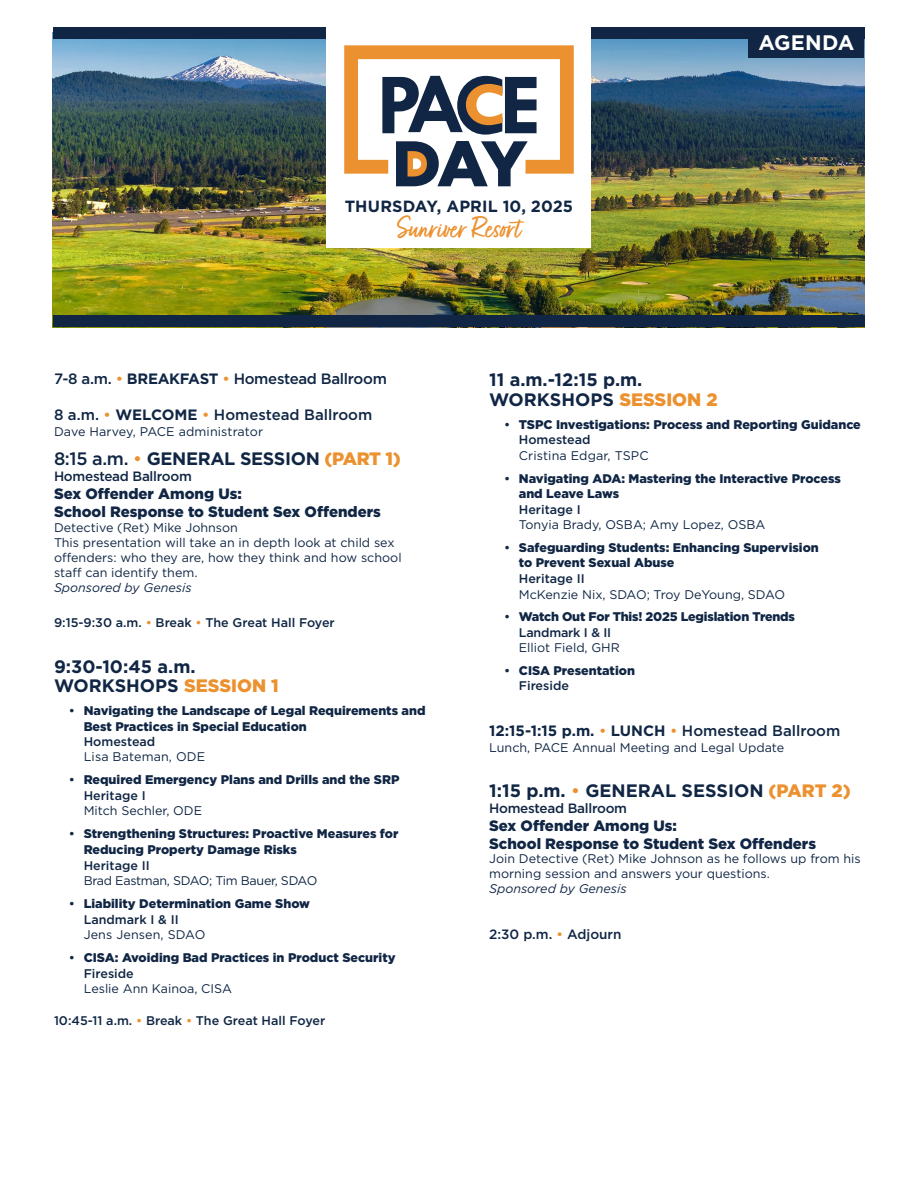
<style>
.page{position:relative;width:918px;height:1188px;background:#fff}
.page>*{position:absolute;margin:0;border:0;box-sizing:border-box;transform-origin:0 0}
.t1{font:34.5px "Fave Script Pro";color:#ec912f}
.t2{font:700 21px "Gotham";letter-spacing:.01em;color:#fff}
.Presenter{font:700 18px/19.5px "Gotham";color:#102644}
.Presenter-2{font:700 18px "Gotham";letter-spacing:-.02em;color:#102644}
.t3{font:700 16.2px "Gotham";letter-spacing:.01em;color:#102644}
.Presenter-3{font:900 15px/18px "Gotham";color:#102644}
.Presenter-4{font:700 15px "Gotham";color:#102644}
.Presenter-5{font:500 15px "Gotham";letter-spacing:-.02em;color:#102644}
.Presenter-6{font:500 15px "Gotham";color:#102644}
.Presenter-7{font:500 13.5px "Gotham";letter-spacing:-.02em;color:#102644}
.Presenter-8{font:500 13.5px "Gotham";color:#102644}
.t4{font:900 12.6px/15.8px "Gotham";color:#102644}
.Presenter-9{font:12.6px/14.9px "Gotham";color:#102644}
.Presenter-10{font:500 12.6px "Gotham";color:#102644}
.s1{color:#ec912f}
.s2{font-weight:700}
.s3{font-weight:500}
.s4{font-weight:500;color:#ec912f}
.s5{font-weight:900;color:#ec912f}
.s6{font-style:italic}
.s7{font-weight:400}
</style>
<div class="page">
<img style="left:53px;top:39px;width:811px;height:276px">
<div style="left:53px;top:315px;width:811px;height:12px;background:#102644"></div>
<div style="left:53px;top:27px;width:811px;height:12px;background:#102644"></div>
<div style="left:327px;top:24px;width:264px;height:223px;background:#fff"></div>
<div style="left:749px;top:27px;width:115px;height:31px;background:#102644"></div>
<svg style="left:344px;top:45px;width:230px;height:141px"></svg>
<p class="t3" style="left:345px;top:195px;width:230px">THURSDAY, APRIL 10, 2025</p>
<p class="t1" style="left:397px;top:209px;width:126px">Sunriver Resort</p>
<p class="t2" style="left:758px;top:29px;width:97px">AGENDA</p>
<p class="Presenter-5" style="left:54px;top:369px;width:334px">7-8 a.m. <span class="s1">•</span> <span class="s2">BREAKFAST</span> <span class="s1">•</span> Homestead Ballroom</p>
<p class="Presenter-6" style="left:54px;top:405px;width:320px">8 a.m. <span class="s1">•</span> <span class="s2">WELCOME</span> <span class="s1">•</span> Homestead Ballroom</p>
<p class="Presenter-9" style="left:54px;top:424px;width:211px">Dave Harvey, PACE administrator</p>
<p class="Presenter-2" style="left:54px;top:447px;width:348px"><span class="s3">8:15 a.m.</span> <span class="s4">•</span> GENERAL SESSION <span class="s5">(PART 1)</span></p>
<p class="Presenter-7" style="left:54px;top:468px;width:139px">Homestead Ballroom</p>
<p class="Presenter-3" style="left:54px;top:485px;width:328px">Sex Offender Among Us:<br>School Response to Student Sex Offenders</p>
<p class="Presenter-9" style="left:54px;top:520px;width:349px">Detective (Ret) Mike Johnson<br>This presentation will take an in depth look at child sex offenders: who they are, how they think and how school staff can identify them.<br><span class="s6">Sponsored by Genesis</span></p>
<p class="Presenter-10" style="left:54px;top:615px;width:282px">9:15-9:30 a.m. <span class="s1">•</span> Break <span class="s1">•</span> The Great Hall Foyer</p>
<p class="Presenter" style="left:54px;top:657px;width:226px">9:30-10:45 a.m.<br>WORKSHOPS <span class="s5">SESSION 1</span></p>
<p class="t4" style="left:84px;top:703px;width:343px;text-indent:-15px"><span class="s3">•</span> Navigating the Landscape of Legal Requirements and<br>Best Practices in Special Education<br><span class="s3">Homestead<br></span><span class="s7">Lisa Bateman, ODE</span></p>
<p class="t4" style="left:84px;top:772px;width:317px;text-indent:-15px"><span class="s3">•</span> Required Emergency Plans and Drills and the SRP<br><span class="s3">Heritage I<br></span><span class="s7">Mitch Sechler, ODE</span></p>
<p class="t4" style="left:84px;top:826px;width:316px;text-indent:-15px"><span class="s3">•</span> Strengthening Structures: Proactive Measures for Reducing Property Damage Risks<br><span class="s3">Heritage II<br></span><span class="s7">Brad Eastman, SDAO; Tim Bauer, SDAO</span></p>
<p class="t4" style="left:84px;top:895px;width:228px;text-indent:-15px"><span class="s3">•</span> Liability Determination Game Show<br><span class="s3">Landmark I &amp; II<br></span><span class="s7">Jens Jensen, SDAO</span></p>
<p class="t4" style="left:84px;top:950px;width:313px;text-indent:-15px"><span class="s3">•</span> CISA: Avoiding Bad Practices in Product Security<br><span class="s3">Fireside<br></span><span class="s7">Leslie Ann Kainoa, CISA</span></p>
<p class="Presenter-10" style="left:54px;top:1012px;width:273px">10:45-11 a.m. <span class="s1">•</span> Break <span class="s1">•</span> The Great Hall Foyer</p>
<p class="Presenter" style="left:489px;top:370px;width:230px">11 a.m.-12:15 p.m.<br>WORKSHOPS <span class="s5">SESSION 2</span></p>
<p class="t4" style="left:519px;top:416px;width:344px;text-indent:-15px"><span class="s3">•</span> TSPC Investigations: Process and Reporting Guidance<br><span class="s3">Homestead<br></span><span class="s7">Cristina Edgar, TSPC</span></p>
<p class="t4" style="left:519px;top:470px;width:324px;text-indent:-15px"><span class="s3">•</span> Navigating ADA: Mastering the Interactive Process and Leave Laws<br><span class="s3">Heritage I<br></span><span class="s7">Tonyia Brady, OSBA; Amy Lopez, OSBA</span></p>
<p class="t4" style="left:519px;top:539px;width:302px;text-indent:-15px"><span class="s3">•</span> Safeguarding Students: Enhancing Supervision to Prevent Sexual Abuse<br><span class="s3">Heritage II<br></span><span class="s7">McKenzie Nix, SDAO; Troy DeYoung, SDAO</span></p>
<p class="t4" style="left:519px;top:609px;width:278px;line-height:15.3px;text-indent:-15px"><span class="s3">•</span> Watch Out For This! 2025 Legislation Trends<br><span class="s3">Landmark I &amp; II<br></span><span class="s7">Elliot Field, GHR</span></p>
<p class="t4" style="left:519px;top:662px;width:118px;text-indent:-15px"><span class="s3">•</span> CISA Presentation<br><span class="s3">Fireside</span></p>
<p class="Presenter-4" style="left:489px;top:721px;width:353px">12:15-1:15 p.m. <span class="s4">•</span> LUNCH <span class="s4">•</span> <span class="s3">Homestead Ballroom</span></p>
<p class="Presenter-9" style="left:489px;top:739px;width:297px">Lunch, PACE Annual Meeting and Legal Update</p>
<p class="Presenter" style="left:489px;top:781px;width:363px">1:15 p.m. <span class="s4">•</span> GENERAL SESSION <span class="s5">(PART 2)</span></p>
<p class="Presenter-7" style="left:489px;top:799px;width:139px">Homestead Ballroom</p>
<p class="Presenter-3" style="left:489px;top:816px;width:328px">Sex Offender Among Us:<br>School Response to Student Sex Offenders</p>
<p class="Presenter-9" style="left:489px;top:851px;width:373px">Join Detective (Ret) Mike Johnson as he follows up from his morning session and answers your questions.<br><span class="s6">Sponsored by Genesis</span></p>
<p class="Presenter-8" style="left:489px;top:925px;width:134px">2:30 p.m. <span class="s1">•</span> Adjourn</p>
</div>
